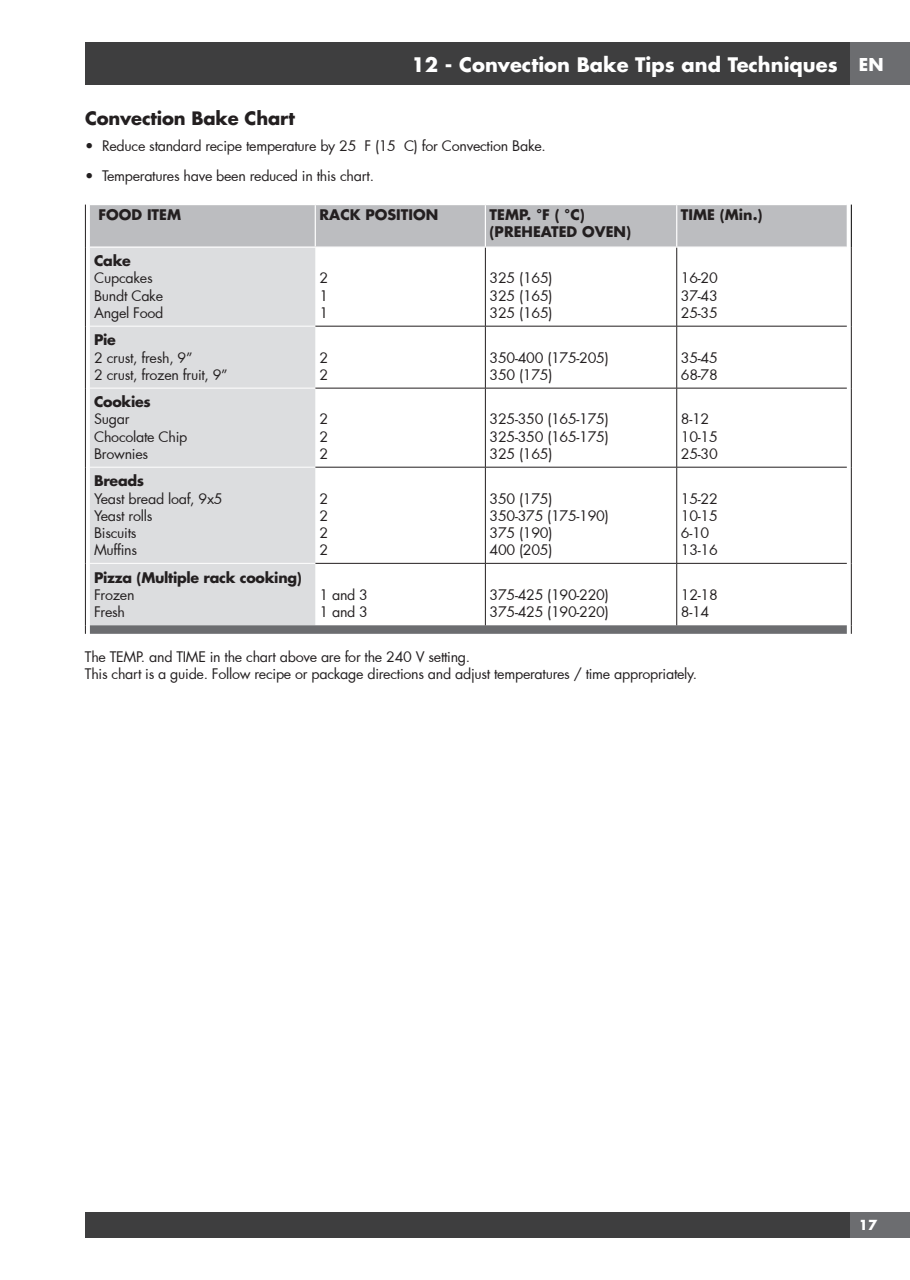
<style>
.page{position:relative;width:910px;height:1280px;background:#fff}
.page>*{position:absolute;margin:0;border:0;box-sizing:border-box;transform-origin:0 0}
.t1{font:700 19.5px "Futura Std";color:#fff}
.t2{font:700 18px "Futura Std";letter-spacing:-.01em;color:#231f20}
.t3{font:700 17.25px "Futura Std";color:#fff}
.t4{font:14.25px/17.1px "Futura";letter-spacing:-.02em;color:#231f20}
.t5{font:700 14.25px "Futura Std";letter-spacing:-.02em;color:#231f20}
.t6{font:700 14.25px/17.1px "Futura Std";color:#231f20}
.t7{font:700 13.5px "Futura Std";color:#fff}
</style>
<div class="page">
<div style="left:85px;top:43px;width:765px;height:42px;background:#3e3e3f"></div>
<div style="left:850px;top:43px;width:60px;height:42px;background:#6c6d70"></div>
<div style="left:85px;top:1212px;width:765px;height:25px;background:#3e3e3f"></div>
<div style="left:850px;top:1212px;width:60px;height:25px;background:#6c6d70"></div>
<svg style="left:85px;top:205px;width:767px;height:429px"></svg>
<hr style="left:851px;top:205px;width:1px;height:42px;background:#000">
<hr style="left:90px;top:326px;width:225px;height:1px;background:#fff">
<hr style="left:90px;top:388px;width:225px;height:1px;background:#fff">
<hr style="left:90px;top:467px;width:225px;height:1px;background:#fff">
<hr style="left:90px;top:563px;width:225px;height:1px;background:#fff">
<hr style="left:485px;top:248px;width:1px;height:78px;background:#231f20">
<hr style="left:676px;top:248px;width:1px;height:78px;background:#231f20">
<hr style="left:485px;top:326px;width:1px;height:62px;background:#231f20">
<hr style="left:676px;top:326px;width:1px;height:62px;background:#231f20">
<hr style="left:485px;top:388px;width:1px;height:79px;background:#231f20">
<hr style="left:676px;top:388px;width:1px;height:79px;background:#231f20">
<hr style="left:485px;top:467px;width:1px;height:96px;background:#231f20">
<hr style="left:676px;top:467px;width:1px;height:96px;background:#231f20">
<hr style="left:485px;top:564px;width:1px;height:61px;background:#231f20">
<hr style="left:676px;top:564px;width:1px;height:61px;background:#231f20">
<h1 class="t1" style="left:411px;top:52px;width:428px">12 - Convection Bake Tips and Techniques</h1>
<p class="t2" style="left:85px;top:107px;width:211px">Convection Bake Chart</p>
<p class="t4" style="left:85px;top:137px;width:462px">• Reduce standard recipe temperature by 25 °F (15 °C) for Convection Bake.</p>
<p class="t4" style="left:85px;top:167px;width:290px">• Temperatures have been reduced in this chart.</p>
<p class="t6" style="left:98px;top:205px;width:84px">FOOD ITEM</p>
<p class="t6" style="left:320px;top:205px;width:120px">RACK POSITION</p>
<p class="t6" style="left:490px;top:205px;width:143px">TEMP. °F ( °C) (PREHEATED OVEN)</p>
<p class="t5" style="left:681px;top:205px;width:83px">TIME (Min.)</p>
<p class="t5" style="left:94px;top:252px;width:38px">Cake</p>
<p class="t4" style="left:94px;top:269px;width:71px">Cupcakes<br>Bundt Cake<br>Angel Food</p>
<p class="t4" style="left:320px;top:269px;width:10px;text-align:justify">2<br>1<br>1</p>
<p class="t4" style="left:490px;top:269px;width:64px;text-align:justify">325 (165)<br>325 (165)<br>325 (165)</p>
<p class="t4" style="left:681px;top:269px;width:38px;text-align:justify">16-20<br>37-43<br>25-35</p>
<p class="t5" style="left:94px;top:331px;width:23px">Pie</p>
<p class="t4" style="left:94px;top:348px;width:135px">2 crust, fresh, 9”<br>2 crust, frozen fruit, 9”</p>
<p class="t4" style="left:319px;top:348px;width:10px">2<br>2</p>
<p class="t4" style="left:490px;top:348px;width:121px">350-400 (175-205)<br>350 (175)</p>
<p class="t4" style="left:681px;top:348px;width:38px">35-45<br>68-78</p>
<p class="t5" style="left:94px;top:393px;width:58px">Cookies</p>
<p class="t4" style="left:94px;top:410px;width:95px">Sugar<br>Chocolate Chip<br>Brownies</p>
<p class="t4" style="left:319px;top:410px;width:10px;text-align:justify">2<br>2<br>2</p>
<p class="t4" style="left:490px;top:410px;width:121px;text-align:justify">325-350 (165-175)<br>325-350 (165-175)<br>325 (165)</p>
<p class="t4" style="left:681px;top:410px;width:38px">8-12<br>10-15<br>25-30</p>
<p class="t5" style="left:94px;top:472px;width:52px">Breads</p>
<p class="t4" style="left:94px;top:490px;width:130px">Yeast bread loaf, 9x5<br>Yeast rolls<br>Biscuits<br>Muffins</p>
<p class="t4" style="left:319px;top:490px;width:10px;text-align:justify">2<br>2<br>2<br>2</p>
<p class="t4" style="left:490px;top:490px;width:121px">350 (175)<br>350-375 (175-190)<br>375 (190)<br>400 (205)</p>
<p class="t4" style="left:681px;top:490px;width:38px">15-22<br>10-15<br>6-10<br>13-16</p>
<p class="t5" style="left:94px;top:568px;width:209px">Pizza (Multiple rack cooking)</p>
<p class="t4" style="left:94px;top:586px;width:42px">Frozen<br>Fresh</p>
<p class="t4" style="left:319px;top:586px;width:50px">1 and 3<br>1 and 3</p>
<p class="t4" style="left:490px;top:586px;width:121px">375-425 (190-220)<br>375-425 (190-220)</p>
<p class="t4" style="left:681px;top:586px;width:38px">12-18<br>8-14</p>
<p class="t4" style="left:85px;top:648px;width:614px">The TEMP. and TIME in the chart above are for the 240 V setting.<br>This chart is a guide. Follow recipe or package directions and adjust temperatures / time appropriately.</p>
<p class="t3" style="left:859px;top:53px;width:26px">EN</p>
<p class="t7" style="left:859px;top:1216px;width:20px">17</p>
</div>
